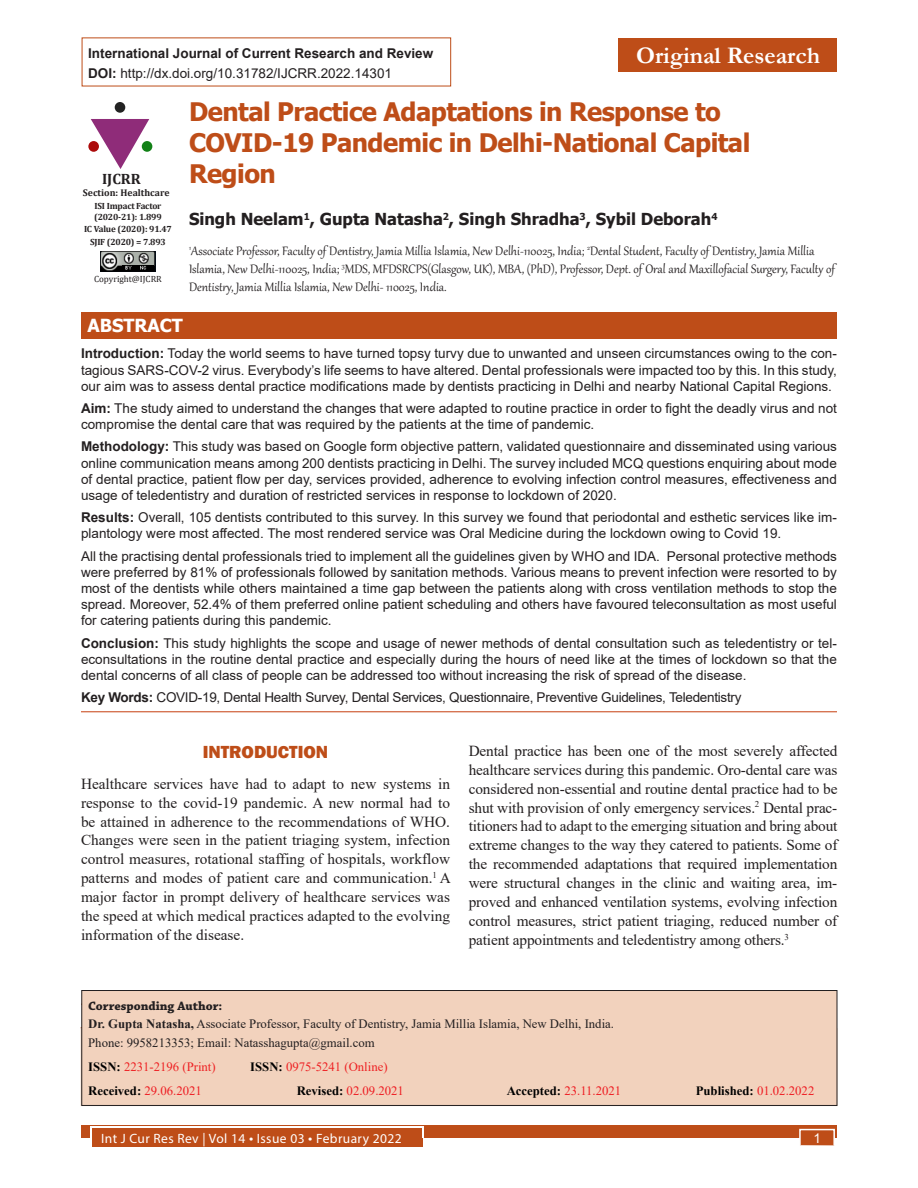
<style>
.page{position:relative;width:918px;height:1188px;background:#fff}
.page>*{position:absolute;margin:0;border:0;box-sizing:border-box;transform-origin:0 0}
.Article_title{font:700 25.5px/30.6px "Tahoma";letter-spacing:-.02em;color:#be4d18}
.Articles{font:700 24px "Garamond";color:#fff}
.Head_1{font:800 18px "Franklin Gothic";color:#be4d18}
.t1{font:700 18px "Tahoma";color:#fff}
.Author_name{font:700 16.5px "Tahoma";color:#231f20}
.Text{font:15.3px/18.9px "Times New Roman";letter-spacing:-.005em;color:#231f20;text-align:justify}
.Author_affiliation{font:15px/18px "Gabriola";color:#231f20}
.t2{font:700 15px "Cambria";color:#231f20}
.Abstract_text{font:13.5px/16.2px "Arial";color:#231f20;text-align:justify}
.Keywords{font:13.5px "Arial";letter-spacing:-.02em;color:#231f20}
.t3{font:700 13.5px "Arial";color:#231f20}
.t4{font:13.5px "Myriad Pro";letter-spacing:.03em;color:#fff}
.t5{font:13.5px "Arial";color:#fff}
.Corresponding_text{font:12.75px "Times New Roman";color:#231f20}
.Corresponding_text-2{font:12.75px "Times New Roman";color:#ee1d23}
.Corresponding_text-3{font:12.75px "Times New Roman";color:#ee2123}
.Corresponding_head{font:700 12.75px "Chaparral Pro";color:#231f20}
.Corresponding_text-4{font:700 12.75px "Times New Roman";color:#000}
.t6{font:700 9.75px "Cambria";color:#231f20}
.t7{font:700 9px/10.8px "Cambria";letter-spacing:-.02em;color:#231f20}
.Text-2{font:9px "Cambria";color:#231f20}
.s1{font-weight:700}
.s2{font-weight:700;color:#000}
.s3{font-weight:400;color:#ee1d23}
.s4{font-size:15px}
</style>
<div class="page">
<div style="left:81px;top:1125px;width:756px;height:13px;background:#be4d18"></div>
<div style="left:92px;top:1128px;width:330px;height:19px;background:#be4d18"></div>
<hr style="left:90px;top:1127px;width:333px;height:1px;background:#fff">
<svg style="left:90px;top:1128px;width:2px;height:10px"></svg>
<svg style="left:422px;top:1127px;width:2px;height:11px"></svg>
<div style="left:799px;top:1129px;width:36px;height:17px;background:#be4d18;border:2px solid #fff"></div>
<div style="left:81px;top:990px;width:756px;height:116px;background:#f2d2bd;border:1px solid #231f20"></div>
<div style="left:618px;top:38px;width:219px;height:34px;background:#be4d18"></div>
<svg style="left:91px;top:119px;width:58px;height:50px"></svg>
<div style="left:142px;top:141px;width:10px;height:11px;background:#128117;border-radius:50%"></div>
<div style="left:115px;top:102px;width:10px;height:11px;background:#232323;border-radius:50%"></div>
<div style="left:88px;top:141px;width:11px;height:11px;background:#ac0b0b;border-radius:50%"></div>
<img style="left:101px;top:252px;width:54px;height:19px">
<img style="left:123px;top:265px;width:31px;height:5px">
<hr style="left:81px;top:711px;width:756px;height:1px;background:#cd542a">
<div style="left:81px;top:312px;width:756px;height:27px;background:#be4d18"></div>
<p class="t3" style="left:88px;top:43px;width:347px">International Journal of Current Research and Review</p>
<p class="Articles" style="left:636px;top:39px;width:186px">Original Research</p>
<p class="Abstract_text" style="left:88px;top:65px;width:305px"><span class="s1">DOI:</span> http://dx.doi.org/10.31782/IJCRR.2022.14301</p>
<p class="Article_title" style="left:189px;top:98px;width:563px">Dental Practice Adaptations in Response to<br>COVID-19 Pandemic in Delhi-National Capital<br>Region</p>
<p class="Author_name" style="left:189px;top:207px;width:530px">Singh Neelam<sup>1</sup>, Gupta Natasha<sup>2</sup>, Singh Shradha<sup>3</sup>, Sybil Deborah<sup>4</sup></p>
<p class="Author_affiliation" style="left:189px;top:241px;width:647px"><sup>1</sup>Associate Professor, Faculty of Dentistry, Jamia Millia Islamia, New Delhi-110025, India; <sup>2</sup>Dental Student, Faculty of Dentistry, Jamia Millia<br>Islamia, New Delhi-110025, India; <sup>3</sup>MDS, MFDSRCPS(Glasgow, UK), MBA, (PhD), Professor, Dept. of Oral and Maxillofacial Surgery, Faculty of<br>Dentistry, Jamia Millia Islamia, New Delhi- 110025, India.</p>
<p class="t2" style="left:102px;top:168px;width:40px">IJCRR</p>
<p class="t6" style="left:83px;top:186px;width:88px">Section: Healthcare</p>
<p class="t7" style="left:94px;top:200px;width:69px">ISI Impact Factor (2020-21): 1.899</p>
<p class="t7" style="left:84px;top:224px;width:89px">IC Value (2020): 91.47</p>
<p class="t7" style="left:90px;top:236px;width:77px">SJIF (2020) = 7.893</p>
<p class="Text-2" style="left:94px;top:273px;width:69px">Copyright@IJCRR</p>
<p class="t1" style="left:87px;top:313px;width:97px">ABSTRACT</p>
<p class="Abstract_text" style="left:81px;top:345px;width:757px"><span class="s1">Introduction:</span> Today the world seems to have turned topsy turvy due to unwanted and unseen circumstances owing to the con&shy;tagious SARS-COV-2 virus. Everybody’s life seems to have altered. Dental professionals were impacted too by this. In this study, our aim was to assess dental practice modifications made by dentists practicing in Delhi and nearby National Capital Regions.</p>
<p class="Abstract_text" style="left:81px;top:400px;width:757px"><span class="s1">Aim:</span> The study aimed to understand the changes that were adapted to routine practice in order to fight the deadly virus and not compromise the dental care that was required by the patients at the time of pandemic.</p>
<p class="Abstract_text" style="left:81px;top:438px;width:757px"><span class="s1">Methodology:</span> This study was based on Google form objective pattern, validated questionnaire and disseminated using various online communication means among 200 dentists practicing in Delhi. The survey included MCQ questions enquiring about mode of dental practice, patient flow per day, services provided, adherence to evolving infection control measures, effectiveness and usage of teledentistry and duration of restricted services in response to lockdown of 2020.</p>
<p class="Abstract_text" style="left:81px;top:509px;width:757px"><span class="s1">Results:</span> Overall, 105 dentists contributed to this survey. In this survey we found that periodontal and esthetic services like im&shy;plantology were most affected. The most rendered service was Oral Medicine during the lockdown owing to Covid 19.</p>
<p class="Abstract_text" style="left:81px;top:548px;width:757px">All the practising dental professionals tried to implement all the guidelines given by WHO and IDA. Personal protective methods were preferred by 81% of professionals followed by sanitation methods. Various means to prevent infection were resorted to by most of the dentists while others maintained a time gap between the patients along with cross ventilation methods to stop the spread. Moreover, 52.4% of them preferred online patient scheduling and others have favoured teleconsultation as most useful for catering patients during this pandemic.</p>
<p class="Abstract_text" style="left:81px;top:635px;width:757px"><span class="s1">Conclusion:</span> This study highlights the scope and usage of newer methods of dental consultation such as teledentistry or tel&shy;econsultations in the routine dental practice and especially during the hours of need like at the times of lockdown so that the dental concerns of all class of people can be addressed too without increasing the risk of spread of the disease.</p>
<p class="Keywords" style="left:81px;top:688px;width:662px"><span class="s1">Key Words:</span> COVID-19, Dental Health Survey, Dental Services, Questionnaire, Preventive Guidelines, Teledentistry</p>
<p class="Head_1" style="left:203px;top:740px;width:127px">INTRODUCTION</p>
<p class="Text" style="left:81px;top:774px;width:371px">Healthcare services have had to adapt to new systems in response to the covid-19 pandemic. A new normal had to be attained in adherence to the recommendations of WHO.<br>Changes were seen in the patient triaging system, infection control measures, rotational staffing of hospitals, workflow patterns and modes of patient care and communication.<sup>1</sup> A major factor in prompt delivery of healthcare services was the speed at which medical practices adapted to the evolving information of the disease.</p>
<p class="Text" style="left:469px;top:741px;width:370px">Dental practice has been one of the most severely affected healthcare services during this pandemic. Oro-dental care was considered non-essential and routine dental practice had to be shut with provision of only emergency services.<sup>2</sup> Dental prac&shy;titioners had to adapt to the emerging situation and bring about extreme changes to the way they catered to patients. Some of the recommended adaptations that required implementation were structural changes in the clinic and waiting area, im&shy;proved and enhanced ventilation systems, evolving infection control measures, strict patient triaging, reduced number of patient appointments and teledentistry among others.<sup>3</sup></p>
<p class="Corresponding_head" style="left:88px;top:998px;width:136px">Corresponding Author:</p>
<p class="Corresponding_text" style="left:88px;top:1015px;width:527px"><span class="s1">Dr. Gupta Natasha,</span> Associate Professor, Faculty of Dentistry, Jamia Millia Islamia, New Delhi, India.</p>
<p class="Corresponding_text" style="left:88px;top:1033px;width:288px">Phone: 9958213353; Email: Natasshagupta@gmail.com</p>
<p class="Corresponding_text-3" style="left:88px;top:1058px;width:129px"><span class="s2">ISSN:</span> 2231-2196 (Print)</p>
<p class="Corresponding_text-3" style="left:250px;top:1058px;width:139px"><span class="s2">ISSN:</span> 0975-5241 (Online)</p>
<p class="Corresponding_text-2" style="left:88px;top:1082px;width:115px"><span class="s2">Received:</span> 29.06.2021</p>
<p class="Corresponding_text-2" style="left:297px;top:1082px;width:109px"><span class="s2">Revised:</span> 02.09.2021</p>
<p class="Corresponding_text-2" style="left:507px;top:1082px;width:116px"><span class="s2">Accepted:</span> 23.11.2021</p>
<p class="Corresponding_text-4" style="left:696px;top:1082px;width:120px">Published: <span class="s3">01.02.2022</span></p>
<p class="t4" style="left:101px;top:1130px;width:302px">Int J Cur Res Rev | Vol 14 <span class="s4">•</span> Issue 03 <span class="s4">•</span> February 2022</p>
<p class="t5" style="left:813px;top:1129px;width:9px">1</p>
</div>
